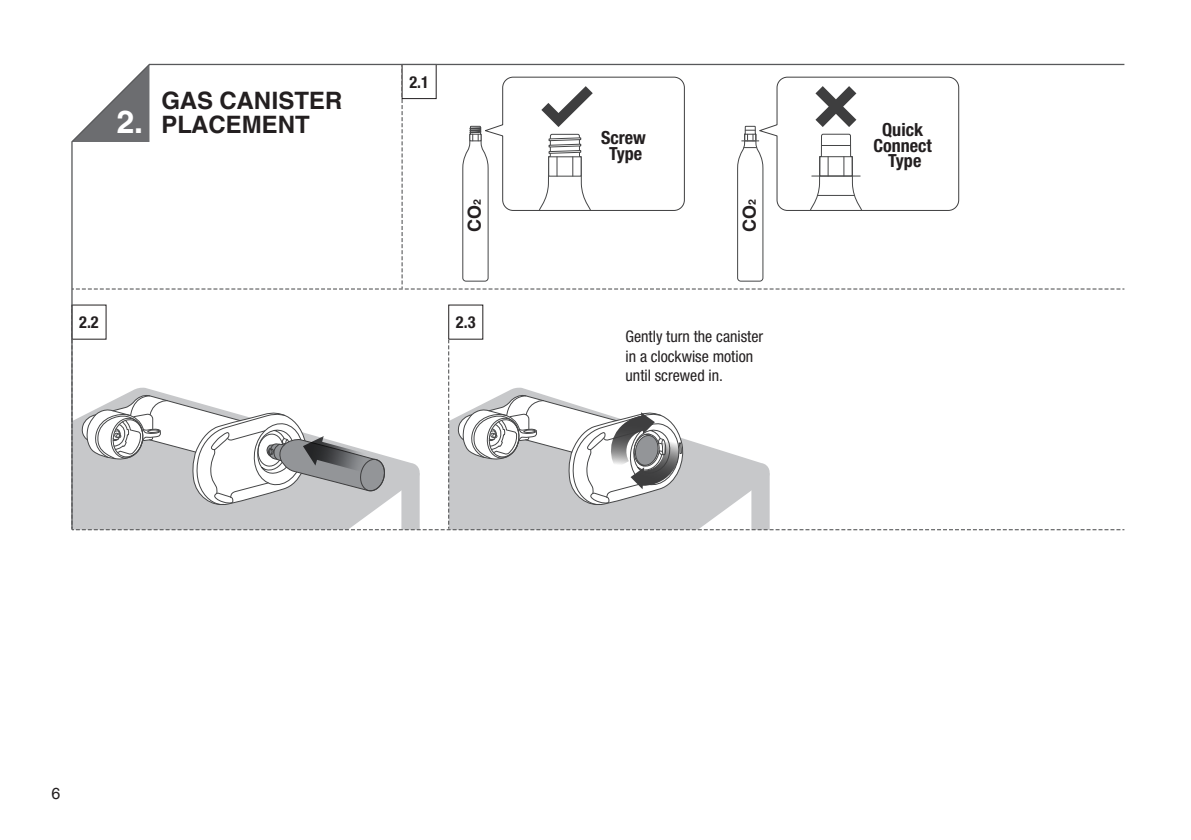
<style>
.page{position:relative;width:1191px;height:840px;background:#fff}
.page>*{position:absolute;margin:0;border:0;box-sizing:border-box;transform-origin:0 0}
.t1{font:700 32px "Helvetica World";color:#fff}
.t2{font:700 24px/24px "Helvetica World";color:#231f20}
.t3{font:700 condensed 18px/15.8px "Helvetica Neue LT Std";color:#231f20;text-align:center}
.t4{font:700 18px "Helvetica World";color:#231f20}
.t5{font:700 condensed 16.6px "Helvetica Neue LT Std";color:#231f20}
.t6{font:condensed 16px/19.2px "Helvetica Neue LT Std";color:#231f20}
.t7{font:16px "Helvetica World";color:#231f20}
.s1{font-size:10.4px}
</style>
<div class="page">
<svg style="left:71px;top:63px;width:1054px;height:467px"></svg>
<h1 class="t1" style="left:116px;top:103px;width:28px">2.</h1>
<h2 class="t2" style="left:161px;top:88px;width:182px">GAS CANISTER<br>PLACEMENT</h2>
<p class="t5" style="left:409px;top:71px;width:21px">2.1</p>
<p class="t4" style="left:464px;top:231px;width:34px;rotate:-90deg">CO<span class="s1">2</span></p>
<p class="t5" style="left:79px;top:312px;width:21px">2.2</p>
<p class="t5" style="left:456px;top:312px;width:21px">2.3</p>
<p class="t3" style="left:601px;top:129px;width:46px">Screw<br>Type</p>
<p class="t3" style="left:873px;top:121px;width:60px">Quick<br>Connect<br>Type</p>
<p class="t4" style="left:739px;top:231px;width:34px;rotate:-90deg">CO<span class="s1">2</span></p>
<p class="t6" style="left:625px;top:327px;width:139px">Gently turn the canister in a clockwise motion until screwed in.</p>
<p class="t7" style="left:52px;top:784px;width:10px">6</p>
</div>
